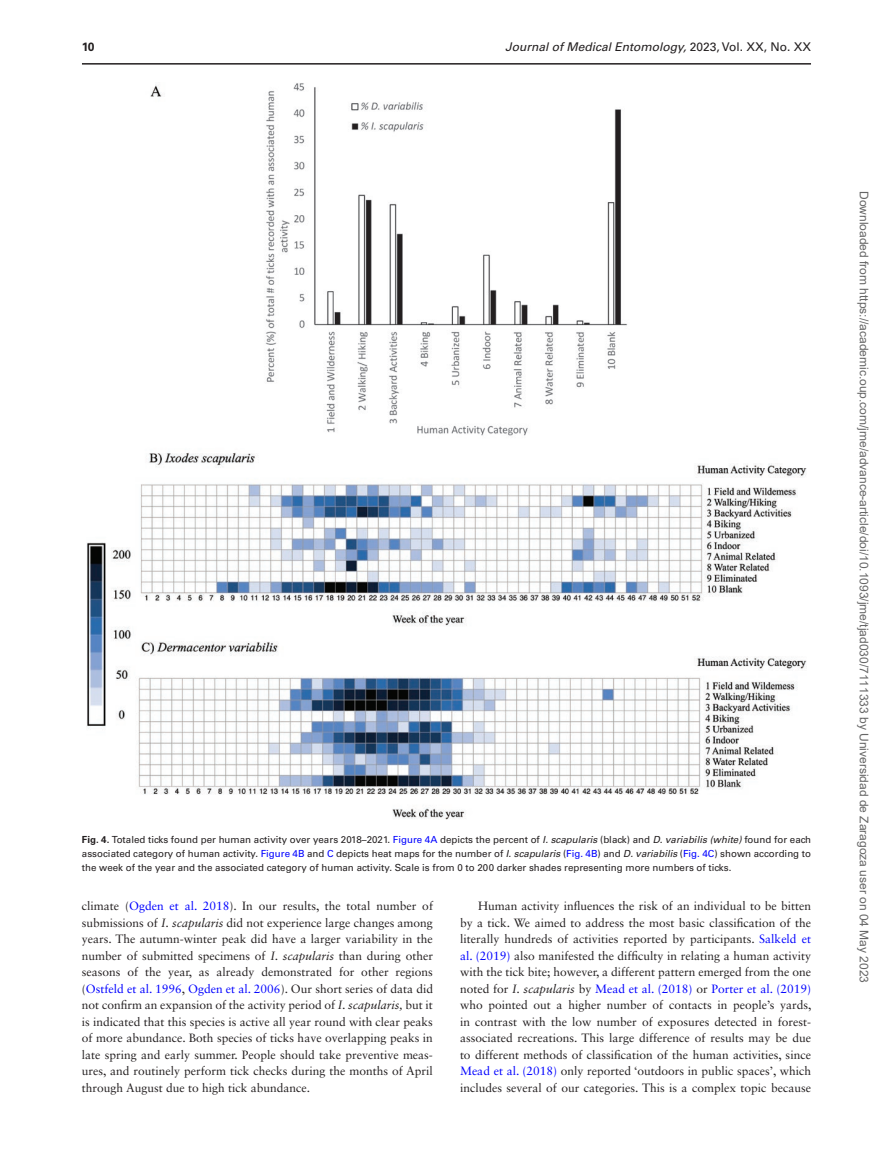
<style>
.page{position:relative;width:893px;height:1174px;background:#fff}
.page>*{position:absolute;margin:0;border:0;box-sizing:border-box;transform-origin:0 0}
.t1{font:12px/16.5px "Sabon LT Std";color:#231f20;text-align:justify}
.t2{font:12px "Arial";color:#666}
.t3{font:italic 12px "Univers LT Std";color:#231f20}
.t4{font:700 12px "Univers LT Std";color:#231f20}
.t5{font:9.75px/14.2px "Univers LT Std";color:#231f20;text-align:justify}
.s1{font-style:normal}
.s2{font-weight:700}
.s3{color:#00f}
.s4{font-style:italic}
</style>
<div class="page">
<hr style="left:82px;top:63px;width:729px;height:2px;background:#231f20">
<img style="left:86px;top:83px;width:720px;height:736px">
<p class="t4" style="left:82px;top:40px;width:14px">10</p>
<p class="t3" style="left:505px;top:40px;width:307px">Journal of Medical Entomology, <span class="s1">2023, Vol. XX, No. XX</span></p>
<p class="t5" style="left:82px;top:832px;width:731px"><span class="s2">Fig. 4.</span> Totaled ticks found per human activity over years 2018–2021. <span class="s3">Figure 4A</span> depicts the percent of <span class="s4">I. scapularis</span> (black) and <span class="s4">D. variabilis (white)</span> found for each associated category of human activity. <span class="s3">Figure 4B</span> and <span class="s3">C</span> depicts heat maps for the number of <span class="s4">I. scapularis</span> (<span class="s3">Fig. 4B</span>) and <span class="s4">D. variabilis</span> (<span class="s3">Fig. 4C</span>) shown according to the week of the year and the associated category of human activity. Scale is from 0 to 200 darker shades representing more numbers of ticks.</p>
<p class="t1" style="left:82px;top:897px;width:353px">climate (<span class="s3">Ogden et al. 2018</span>). In our results, the total number of submissions of <span class="s4">I. scapularis</span> did not experience large changes among years. The autumn-winter peak did have a larger variability in the number of submitted specimens of <span class="s4">I. scapularis</span> than during other seasons of the year, as already demonstrated for other regions (<span class="s3">Ostfeld et al. 1996</span>, <span class="s3">Ogden et al. 2006</span>). Our short series of data did not confirm an expansion of the activity period of <span class="s4">I. scapularis,</span> but it is indicated that this species is active all year round with clear peaks of more abundance. Both species of ticks have overlapping peaks in late spring and early summer. People should take preventive meas&shy;ures, and routinely perform tick checks during the months of April through August due to high tick abundance.</p>
<p class="t1" style="left:460px;top:897px;width:353px;text-indent:18px">Human activity influences the risk of an individual to be bitten by a tick. We aimed to address the most basic classification of the literally hundreds of activities reported by participants. <span class="s3">Salkeld et al. (2019)</span> also manifested the difficulty in relating a human activity with the tick bite; however, a different pattern emerged from the one noted for <span class="s4">I. scapularis</span> by <span class="s3">Mead et al. (2018)</span> or <span class="s3">Porter et al. (2019) </span>who pointed out a higher number of contacts in people’s yards, in contrast with the low number of exposures detected in forest&shy;associated recreations. This large difference of results may be due to different methods of classification of the human activities, since <span class="s3">Mead et al. (2018)</span> only reported ‘outdoors in public spaces’, which includes several of our categories. This is a complex topic because</p>
<p class="t2" style="left:868px;top:191px;width:794px;rotate:90deg">Downloaded from https://academic.oup.com/jme/advance-article/doi/10.1093/jme/tjad030/7111333 by Universidad de Zaragoza user on 04 May 2023</p>
</div>
